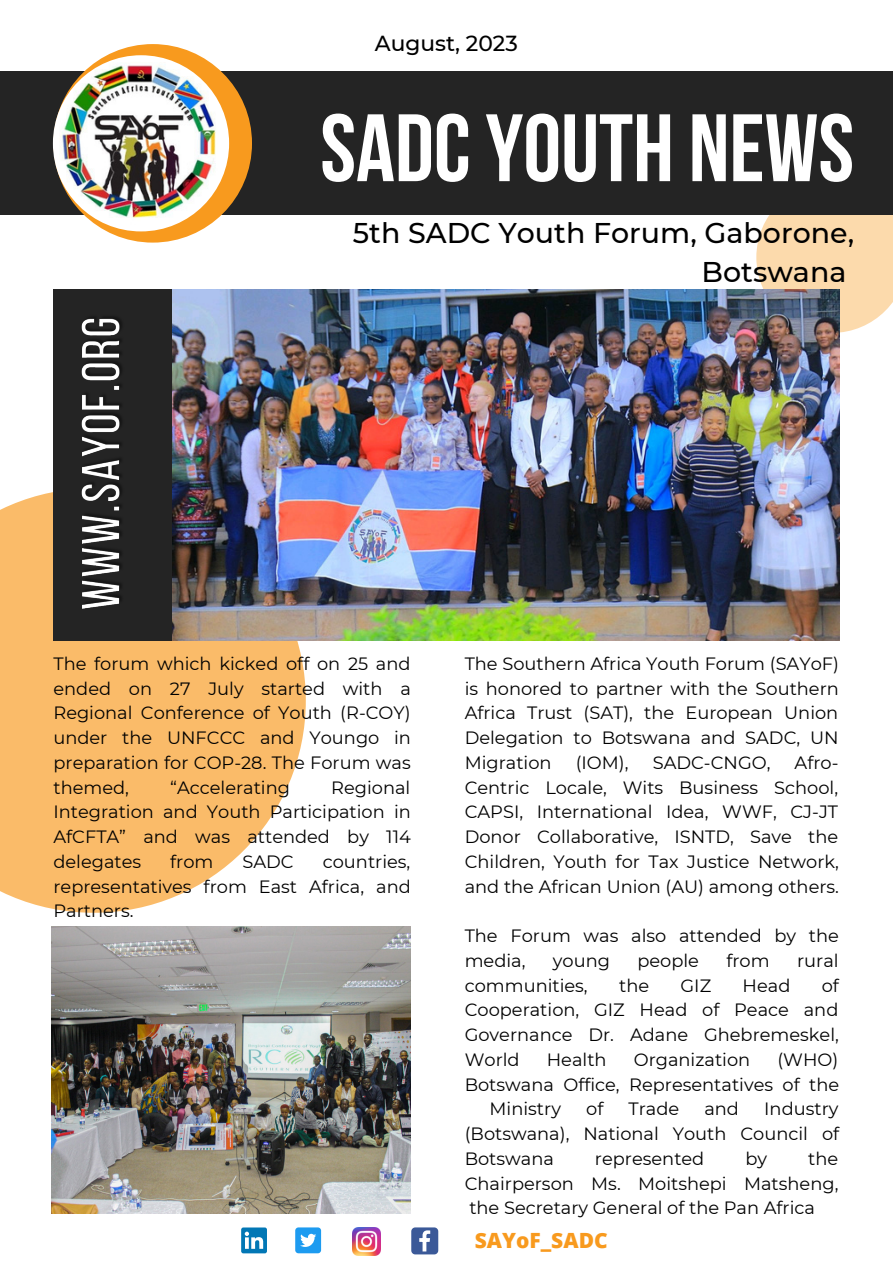
<style>
.page{position:relative;width:893px;height:1264px;background:#fff}
.page>*{position:absolute;margin:0;border:0;box-sizing:border-box;transform-origin:0 0}
.t1{font:700 95.4px "Bebas Neue";color:#fff}
.t2{font:500 28.5px/39.3px "Montserrat";color:#000;text-align:right}
.t3{font:500 21.75px "Montserrat";color:#000}
.t4{font:800 21px "Open Sans";color:#f89a1e}
.t5{font:17.85px/24.8px "Montserrat";color:#000;text-align:justify}
</style>
<div class="page">
<svg style="left:756px;top:215px;width:136px;height:118px;background:#fbdbb1"></svg>
<div style="left:0;top:71px;width:892px;height:144px;background:#242424"></div>
<svg style="left:0;top:492px;width:306px;height:420px;background:#fac27a"></svg>
<div style="left:53px;top:289px;width:340px;height:351px;background:#242424"></div>
<img style="left:51px;top:926px;width:360px;height:287px">
<img style="left:172px;top:289px;width:667px;height:351px">
<div style="left:53px;top:44px;width:199px;height:198px;background:#f89a1e;border-radius:50%"></div>
<img style="left:53px;top:55px;width:176px;height:176px;border-radius:50%">
<div style="left:295px;top:1227px;width:26px;height:26px;background:#1d9bf0;border-radius:3px"></div>
<svg style="left:300px;top:1233px;width:16px;height:13px"></svg>
<img style="left:352px;top:1227px;width:28px;height:28px">
<svg style="left:411px;top:1227px;width:27px;height:27px"></svg>
<svg style="left:241px;top:1227px;width:26px;height:26px"></svg>
<img style="left:81px;top:317px;width:41px;height:292px">
<p class="t3" style="left:375px;top:30px;width:144px">August, 2023</p>
<p class="t1" style="left:320px;top:110px;width:535px">SADCYOUTH NEWS</p>
<p class="t2" style="left:353px;top:213px;width:502px">5th SADC Youth Forum, Gaborone,<br>Botswana</p>
<p class="t5" style="left:53px;top:651px;width:359px">The forum which kicked off on 25 and ended on 27 July started with a Regional Conference of Youth (R-COY) under the UNFCCC and Youngo in preparation for COP-28. The Forum was themed,</p>
<p class="t5" style="left:53px;top:774px;width:359px;text-indent:278px">Regional Integration and Youth Participation in AfCFTA” and was attended by 114 delegates</p>
<p class="t5" style="left:170px;top:774px;width:121px">“Accelerating</p>
<p class="t5" style="left:170px;top:849px;width:45px">from</p>
<p class="t5" style="left:242px;top:849px;width:53px">SADC</p>
<p class="t5" style="left:53px;top:849px;width:359px;text-indent:269px">countries, representatives from East Africa, and Partners.</p>
<p class="t5" style="left:464px;top:651px;width:376px">The Southern Africa Youth Forum (SAYoF) is honored to partner with the Southern Africa Trust (SAT), the European Union Delegation to Botswana and SADC, UN Migration</p>
<p class="t5" style="left:464px;top:750px;width:376px;text-indent:330px">Afro-Centric Locale, Wits Business School, CAPSI, International Idea, WWF, CJ-JT Donor Collaborative, ISNTD, Save the Children, Youth for Tax Justice Network, and the African Union (AU) among others.</p>
<p class="t5" style="left:464px;top:923px;width:376px">The Forum was also attended by the media,</p>
<p class="t5" style="left:575px;top:750px;width:54px">(IOM),</p>
<p class="t5" style="left:652px;top:750px;width:119px">SADC-CNGO,</p>
<p class="t5" style="left:553px;top:948px;width:59px">young</p>
<p class="t5" style="left:637px;top:948px;width:63px">people</p>
<p class="t5" style="left:726px;top:948px;width:45px">from</p>
<p class="t5" style="left:797px;top:948px;width:43px">rural</p>
<p class="t5" style="left:464px;top:972px;width:124px">communities,</p>
<p class="t5" style="left:619px;top:972px;width:32px">the</p>
<p class="t5" style="left:680px;top:972px;width:32px">GIZ</p>
<p class="t5" style="left:742px;top:972px;width:49px">Head</p>
<p class="t5" style="left:464px;top:972px;width:376px;text-indent:357px">of Cooperation, GIZ Head of Peace and Governance Dr. Adane Ghebremeskel, World</p>
<p class="t5" style="left:546px;top:1047px;width:61px">Health</p>
<p class="t5" style="left:633px;top:1047px;width:118px">Organization</p>
<p class="t5" style="left:777px;top:1047px;width:62px">(WHO)</p>
<p class="t5" style="left:464px;top:1071px;width:376px">Botswana Office, Representatives of the</p>
<p class="t5" style="left:489px;top:1096px;width:73px">Ministry</p>
<p class="t5" style="left:586px;top:1096px;width:19px">of</p>
<p class="t5" style="left:628px;top:1096px;width:52px">Trade</p>
<p class="t5" style="left:704px;top:1096px;width:36px">and</p>
<p class="t5" style="left:464px;top:1096px;width:376px;text-indent:299px">Industry (Botswana), National Youth Council of Botswana</p>
<p class="t5" style="left:464px;top:1145px;width:375px;text-indent:343px">the Chairperson Ms. Moitshepi Matsheng, the Secretary General of the Pan Africa</p>
<p class="t4" style="left:475px;top:1225px;width:134px">SAYoF_SADC</p>
<p class="t5" style="left:595px;top:1145px;width:111px">represented</p>
<p class="t5" style="left:745px;top:1145px;width:23px">by</p>
</div>
